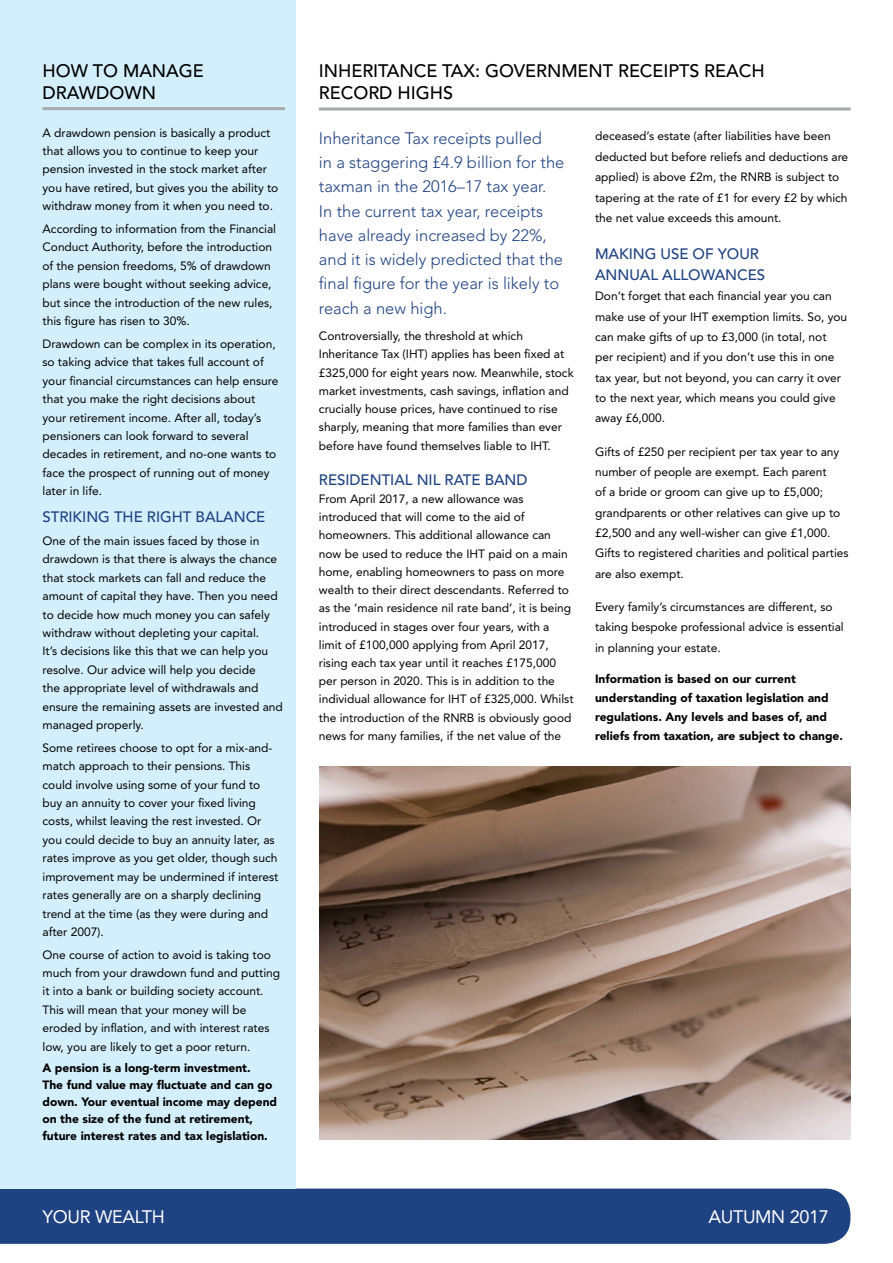
<style>
.page{position:relative;width:893px;height:1263px;background:#fff}
.page>*{position:absolute;margin:0;border:0;box-sizing:border-box;transform-origin:0 0}
.t1{font:500 18px/21.6px "Avenir LT Std";letter-spacing:-.005em;color:#000}
.t2{font:18px "Avenir LT Std";letter-spacing:-.02em;color:#fff}
.t3{font:300 16.5px/24.2px "Avenir LT Std";color:#1f4282}
.t4{font:500 15px/20.4px "Avenir LT Std";letter-spacing:-.005em;color:#1f4282}
.t5{font:12px/18.5px "Avenir LT Std";letter-spacing:-.005em;color:#000}
.t6{font:900 12px/17px "Avenir LT Std";color:#000}
</style>
<div class="page">
<div style="left:0;top:1188px;width:850px;height:56px;background:#1f4282"></div>
<div style="left:0;top:0;width:296px;height:1188px;background:#d4effc"></div>
<hr style="left:43px;top:107px;width:242px;height:3px;background:#a7a9ac">
<hr style="left:319px;top:107px;width:532px;height:3px;background:#a7a9ac">
<img style="left:319px;top:766px;width:531px;height:374px">
<h1 class="t1" style="left:43px;top:60px;width:163px">HOW TO MANAGE<br>DRAWDOWN</h1>
<p class="t5" style="left:43px;top:123px;width:237px">A drawdown pension is basically a product that allows you to continue to keep your pension invested in the stock market after you have retired, but gives you the ability to withdraw money from it when you need to.</p>
<p class="t5" style="left:43px;top:220px;width:235px">According to information from the Financial Conduct Authority, before the introduction of the pension freedoms, 5% of drawdown plans were bought without seeking advice, but since the introduction of the new rules, this figure has risen to 30%.</p>
<p class="t5" style="left:43px;top:334px;width:237px">Drawdown can be complex in its operation, so taking advice that takes full account of your financial circumstances can help ensure that you make the right decisions about your retirement income. After all, today’s pensioners can look forward to several decades in retirement, and no-one wants to face the prospect of running out of money later in life.</p>
<p class="t4" style="left:43px;top:507px;width:224px">STRIKING THE RIGHT BALANCE</p>
<p class="t5" style="left:43px;top:531px;width:242px">One of the main issues faced by those in drawdown is that there is always the chance that stock markets can fall and reduce the amount of capital they have. Then you need to decide how much money you can safely withdraw without depleting your capital.<br>It’s decisions like this that we can help you resolve. Our advice will help you decide<br>the appropriate level of withdrawals and ensure the remaining assets are invested and managed properly.</p>
<p class="t5" style="left:43px;top:738px;width:237px">Some retirees choose to opt for a mix-and&shy;match approach to their pensions. This could involve using some of your fund to buy an annuity to cover your fixed living costs, whilst leaving the rest invested. Or you could decide to buy an annuity later, as rates improve as you get older, though such improvement may be undermined if interest rates generally are on a sharply declining trend at the time (as they were during and after 2007).</p>
<p class="t5" style="left:43px;top:945px;width:239px">One course of action to avoid is taking too much from your drawdown fund and putting it into a bank or building society account.<br>This will mean that your money will be eroded by inflation, and with interest rates low, you are likely to get a poor return.</p>
<p class="t6" style="left:43px;top:1059px;width:236px">A pension is a long-term investment.<br>The fund value may fluctuate and can go down. Your eventual income may depend on the size of the fund at retirement, future interest rates and tax legislation.</p>
<h1 class="t1" style="left:319px;top:61px;width:447px">INHERITANCE TAX: GOVERNMENT RECEIPTS REACH<br>RECORD HIGHS</h1>
<p class="t3" style="left:319px;top:126px;width:247px">Inheritance Tax receipts pulled<br>in a staggering £4.9 billion for the taxman in the 2016–17 tax year.<br>In the current tax year, receipts have already increased by 22%, and it is widely predicted that the final figure for the year is likely to reach a new high.</p>
<p class="t5" style="left:319px;top:327px;width:256px">Controversially, the threshold at which Inheritance Tax (IHT) applies has been fixed at £325,000 for eight years now. Meanwhile, stock market investments, cash savings, inflation and crucially house prices, have continued to rise sharply, meaning that more families than ever before have found themselves liable to IHT.</p>
<p class="t4" style="left:319px;top:470px;width:210px">RESIDENTIAL NIL RATE BAND</p>
<p class="t5" style="left:319px;top:490px;width:256px">From April 2017, a new allowance was introduced that will come to the aid of homeowners. This additional allowance can now be used to reduce the IHT paid on a main home, enabling homeowners to pass on more wealth to their direct descendants. Referred to as the ‘main residence nil rate band’, it is being introduced in stages over four years, with a limit of £100,000 applying from April 2017, rising each tax year until it reaches £175,000 per person in 2020. This is in addition to the individual allowance for IHT of £325,000. Whilst the introduction of the RNRB is obviously good news for many families, if the net value of the</p>
<p class="t5" style="left:595px;top:126px;width:255px;line-height:20.4px">deceased’s estate (after liabilities have been deducted but before reliefs and deductions are applied) is above £2m, the RNRB is subject to tapering at the rate of £1 for every £2 by which the net value exceeds this amount.</p>
<p class="t4" style="left:595px;top:244px;width:172px">MAKING USE OF YOUR<br>ANNUAL ALLOWANCES</p>
<p class="t5" style="left:595px;top:286px;width:254px;line-height:20.4px">Don’t forget that each financial year you can make use of your IHT exemption limits. So, you can make gifts of up to £3,000 (in total, not per recipient) and if you don’t use this in one tax year, but not beyond, you can carry it over to the next year, which means you could give away £6,000.</p>
<p class="t5" style="left:595px;top:441px;width:255px;line-height:20.4px">Gifts of £250 per recipient per tax year to any number of people are exempt. Each parent<br>of a bride or groom can give up to £5,000; grandparents or other relatives can give up to £2,500 and any well-wisher can give £1,000.<br>Gifts to registered charities and political parties are also exempt.</p>
<p class="t5" style="left:595px;top:597px;width:250px;line-height:20.4px">Every family’s circumstances are different, so taking bespoke professional advice is essential in planning your estate.</p>
<p class="t6" style="left:595px;top:670px;width:249px;line-height:18.9px">Information is based on our current understanding of taxation legislation and regulations. Any levels and bases of, and reliefs from taxation, are subject to change.</p>
<h1 class="t2" style="left:43px;top:1206px;width:124px">YOUR WEALTH</h1>
<h1 class="t2" style="left:708px;top:1206px;width:122px">AUTUMN 2017</h1>
</div>
